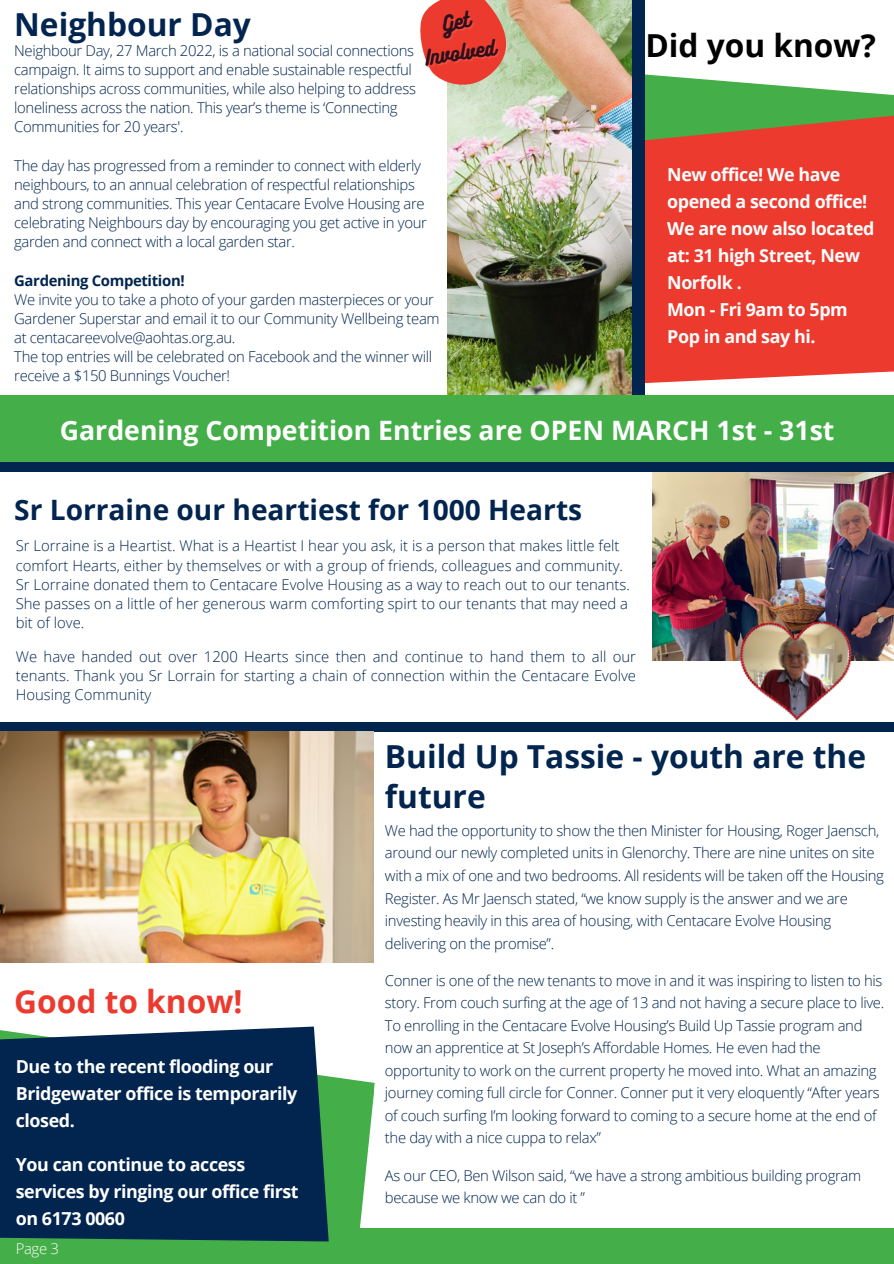
<style>
.page{position:relative;width:894px;height:1264px;background:#fff}
.page>*{position:absolute;margin:0;border:0;box-sizing:border-box;transform-origin:0 0}
.t1{font:700 31.65px/40.5px "Open Sans";color:#02254f}
.t2{font:700 31.65px "Open Sans";color:#000}
.t3{font:700 31.65px "Open Sans";color:#ec3a2e}
.t4{font:700 28.05px "Open Sans";color:#02254f}
.t5{font:700 26.7px "Open Sans";color:#fff}
.t6{font:19.35px "Bukhari Script";color:#321019}
.t7{font:700 17.85px/27px "Open Sans";letter-spacing:-.025em;color:#fff}
.t8{font:300 14.85px/19.2px "Open Sans";letter-spacing:-.025em;color:#02254f}
.t9{font:300 14.85px/19.2px "Open Sans";color:#02254f}
.t10{font:700 14.85px "Open Sans";letter-spacing:-.025em;color:#02254f}
.t11{font:300 14.85px "Open Sans";color:#fff}
</style>
<div class="page">
<div style="left:0;top:1228px;width:893px;height:35px;background:#44ae49"></div>
<svg style="left:645px;top:74px;width:248px;height:309px;fill:#ec3a2e"></svg>
<img style="left:447px;top:0;width:185px;height:395px">
<div style="left:0;top:395px;width:893px;height:70px;background:#44ae49"></div>
<img style="left:652px;top:471px;width:241px;height:189px">
<div style="left:0;top:462px;width:893px;height:9px;background:#02254f"></div>
<div style="left:0;top:722px;width:893px;height:9px;background:#02254f"></div>
<img style="left:739px;top:620px;width:114px;height:101px">
<img style="left:0;top:731px;width:373px;height:231px">
<div style="left:632px;top:0;width:13px;height:395px;background:#02254f"></div>
<svg style="left:337px;top:1077px;width:38px;height:151px;fill:#44ae49"></svg>
<svg style="left:0;top:1026px;width:337px;height:216px;fill:#02254f"></svg>
<svg style="left:420px;top:0;width:96px;height:95px"></svg>
<p class="t1" style="left:14px;top:3px;width:238px">Neighbour Day</p>
<p class="t6" style="left:423px;top:45px;width:72px;rotate:-9deg">Involved</p>
<p class="t8" style="left:14px;top:40px;width:403px">Neighbour Day, 27 March 2022, is a national social connections campaign. It aims to support and enable sustainable respectful relationships across communities, while also helping to address loneliness across the nation. This year’s theme is ‘Connecting Communities for 20 years'.</p>
<p class="t8" style="left:14px;top:155px;width:414px">The day has progressed from a reminder to connect with elderly neighbours, to an annual celebration of respectful relationships and strong communities. This year Centacare Evolve Housing are celebrating Neighbours day by encouraging you get active in your garden and connect with a local garden star.</p>
<p class="t10" style="left:14px;top:270px;width:172px">Gardening Competition!</p>
<p class="t8" style="left:14px;top:289px;width:427px">We invite you to take a photo of your garden masterpieces or your<br>Gardener Superstar and email it to our Community Wellbeing team at centacareevolve@aohtas.org.au.</p>
<p class="t8" style="left:14px;top:347px;width:419px">The top entries will be celebrated on Facebook and the winner will receive a $150 Bunnings Voucher!</p>
<p class="t2" style="left:645px;top:23px;width:232px">Did you know?</p>
<p class="t7" style="left:667px;top:160px;width:209px">New office! We have opened a second office!<br>We are now also located at: 31 high Street, New<br>Norfolk .</p>
<p class="t7" style="left:667px;top:295px;width:182px">Mon - Fri 9am to 5pm</p>
<p class="t7" style="left:667px;top:322px;width:150px">Pop in and say hi.</p>
<p class="t5" style="left:60px;top:411px;width:776px">Gardening Competition Entries are OPEN MARCH 1st - 31st</p>
<p class="t4" style="left:14px;top:490px;width:569px">Sr Lorraine our heartiest for 1000 Hearts</p>
<p class="t9" style="left:16px;top:536px;width:615px">Sr Lorraine is a Heartist. What is a Heartist I hear you ask, it is a person that makes little felt comfort Hearts, either by themselves or with a group of friends, colleagues and community.<br>Sr Lorraine donated them to Centacare Evolve Housing as a way to reach out to our tenants.<br>She passes on a little of her generous warm comforting spirt to our tenants that may need a bit of love.</p>
<p class="t8" style="left:16px;top:646px;width:621px;text-align:justify">We have handed out over 1200 Hearts since then and continue to hand them to all our tenants. Thank you Sr Lorrain for starting a chain of connection within the Centacare Evolve Housing Community</p>
<p class="t3" style="left:14px;top:979px;width:230px">Good to know!</p>
<p class="t7" style="left:16px;top:1052px;width:283px">Due to the recent flooding our<br>Bridgewater office is temporarily closed.</p>
<p class="t7" style="left:16px;top:1150px;width:284px">You can continue to access services by ringing our office first on 6173 0060</p>
<p class="t11" style="left:16px;top:1237px;width:45px">Page 3</p>
<p class="t1" style="left:385px;top:735px;width:482px">Build Up Tassie - youth are the future</p>
<p class="t8" style="left:385px;top:819px;width:500px;line-height:22.5px">We had the opportunity to show the then Minister for Housing, Roger Jaensch, around our newly completed units in Glenorchy. There are nine unites on site with a mix of one and two bedrooms. All residents will be taken off the Housing Register. As Mr Jaensch stated, “we know supply is the answer and we are investing heavily in this area of housing, with Centacare Evolve Housing delivering on the promise”.</p>
<p class="t8" style="left:385px;top:968px;width:500px;line-height:22.5px">Conner is one of the new tenants to move in and it was inspiring to listen to his story. From couch surfing at the age of 13 and not having a secure place to live.<br>To enrolling in the Centacare Evolve Housing’s Build Up Tassie program and now an apprentice at St Joseph’s Affordable Homes. He even had the opportunity to work on the current property he moved into. What an amazing journey coming full circle for Conner. Conner put it very eloquently “After years of couch surfing I’m looking forward to coming to a secure home at the end of the day with a nice cuppa to relax”</p>
<p class="t8" style="left:385px;top:1163px;width:477px;line-height:22.5px">As our CEO, Ben Wilson said, “we have a strong ambitious building program because we know we can do it ”</p>
</div>
